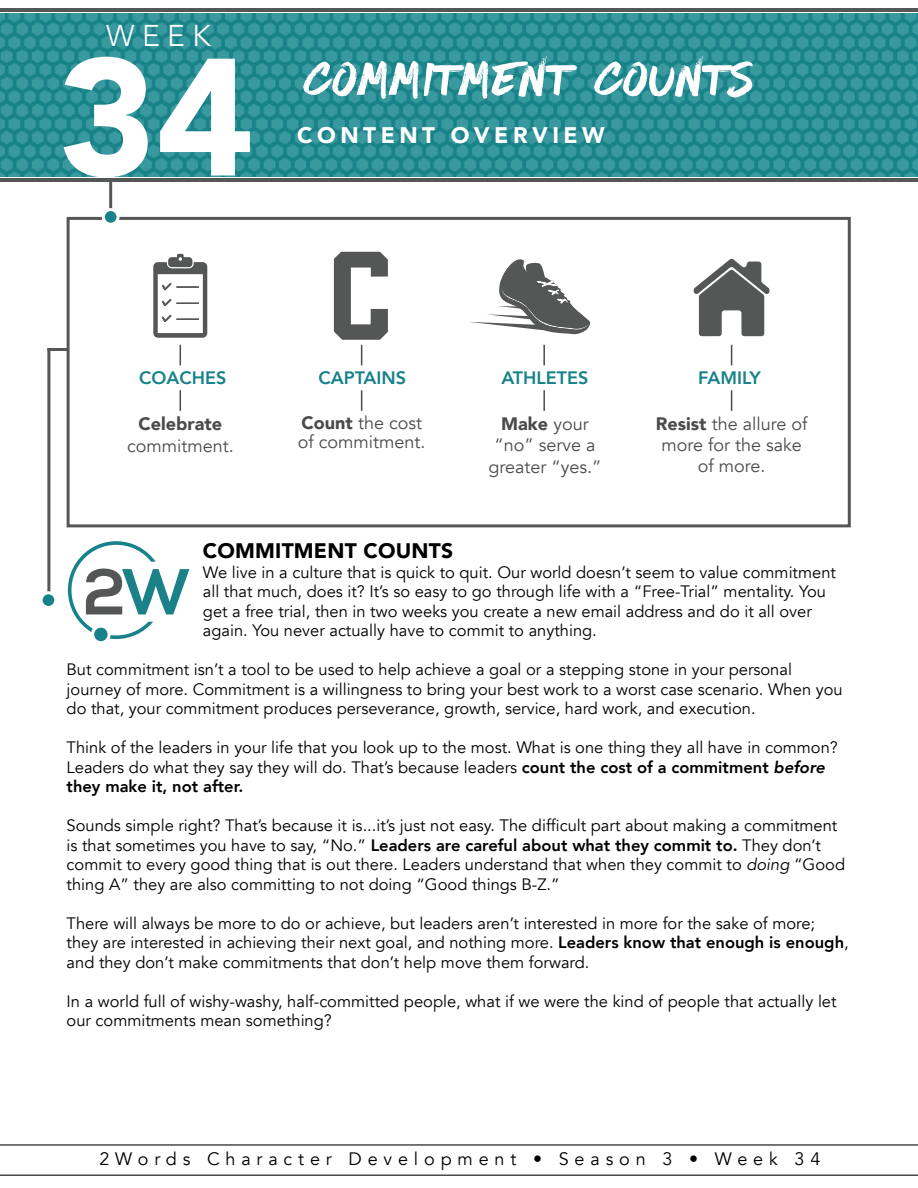
<style>
.page{position:relative;width:918px;height:1188px;background:#fff}
.page>*{position:absolute;margin:0;border:0;box-sizing:border-box;transform-origin:0 0}
.t1{font:900 165px "Avenir";color:#fff}
.t2{font:108.9px "Athletic";color:#555656}
.t3{font:105px "Have Heart Two";letter-spacing:.02em;color:#fff}
.t4{font:300 30px "Avenir";color:#fff}
.t5{font:900 22.5px "Avenir";letter-spacing:.2em;color:#fff}
.t6{font:900 21px "Avenir";letter-spacing:.01em;color:#000}
.t7{font:18px/21.6px "Avenir";color:#4b4b4b;text-align:center}
.t8{font:18px "Avenir";letter-spacing:.325em;color:#000}
.t9{font:800 18px "Avenir";color:#178289}
.t10{font:900 18px "Avenir";color:#4b4b4b}
.t11{font:16.5px/19.5px "Avenir";color:#000}
.s1{font-weight:900}
.s2{font-weight:800}
.s3{font-weight:800;font-style:italic}
.s4{font-style:italic}
</style>
<div class="page">
<svg style="left:0;top:1144px;width:918px;height:32px"></svg>
<img style="left:0;top:14px;width:918px;height:163px">
<hr style="left:0;top:9px;width:918px;height:3px;background:#555657">
<hr style="left:0;top:178px;width:918px;height:4px;background:#555657">
<div style="left:94px;top:628px;width:14px;height:13px;background:#178289;border-radius:50%"></div>
<svg style="left:68px;top:541px;width:121px;height:98px"></svg>
<svg style="left:153px;top:254px;width:54px;height:84px"></svg>
<svg style="left:180px;top:345px;width:1px;height:20px"></svg>
<svg style="left:180px;top:390px;width:1px;height:21px"></svg>
<svg style="left:361px;top:345px;width:1px;height:20px"></svg>
<svg style="left:361px;top:390px;width:1px;height:21px"></svg>
<hr style="left:543px;top:345px;width:2px;height:20px;background:#4b4b4b">
<hr style="left:543px;top:390px;width:2px;height:21px;background:#4b4b4b">
<svg style="left:731px;top:345px;width:1px;height:20px"></svg>
<svg style="left:731px;top:390px;width:1px;height:21px"></svg>
<hr style="left:47px;top:348px;width:3px;height:252px;background:#555657">
<hr style="left:47px;top:348px;width:21px;height:3px;background:#555657">
<div style="left:41px;top:593px;width:15px;height:15px;background:#178289;border-radius:50%"></div>
<div style="left:40px;top:591px;width:17px;height:18px;border:3px solid #fff;border-radius:50%"></div>
<div style="left:67px;top:217px;width:784px;height:310px;border:3px solid #555657"></div>
<hr style="left:109px;top:180px;width:3px;height:37px;background:#555657">
<svg style="left:103px;top:210px;width:15px;height:14px"></svg>
<div style="left:102px;top:208px;width:18px;height:18px;border:3px solid #fff;border-radius:50%"></div>
<svg style="left:694px;top:259px;width:76px;height:77px"></svg>
<svg style="left:469px;top:259px;width:122px;height:75px"></svg>
<h3 class="t4" style="left:106px;top:18px;width:106px">WEEK</h3>
<h1 class="t1" style="left:58px;top:-23px;width:197px">34</h1>
<h3 class="t3" style="left:306px;top:13px;width:449px">Commitment counts</h3>
<h3 class="t5" style="left:297px;top:116px;width:309px">CONTENT OVERVIEW</h3>
<h2 class="t2" style="left:334px;top:251px;width:60px">C</h2>
<p class="t9" style="left:139px;top:364px;width:89px">COACHES</p>
<p class="t9" style="left:319px;top:364px;width:89px">CAPTAINS</p>
<p class="t9" style="left:501px;top:364px;width:89px">ATHLETES</p>
<p class="t9" style="left:698px;top:364px;width:64px">FAMILY</p>
<p class="t10" style="left:139px;top:408px;width:85px">Celebrate</p>
<p class="t7" style="left:127px;top:435px;width:108px">commitment.</p>
<p class="t7" style="left:298px;top:413px;width:129px;line-height:19.5px;text-align:left"><span class="s1">Count</span> the cost of commitment.</p>
<p class="t7" style="left:488px;top:413px;width:115px"><span class="s1">Make</span> your “no” serve a greater “yes.”</p>
<p class="t7" style="left:656px;top:414px;width:153px;line-height:21px"><span class="s1">Resist</span> the allure of more for the sake of more.</p>
<p class="t6" style="left:203px;top:533px;width:252px">COMMITMENT COUNTS</p>
<p class="t11" style="left:203px;top:562px;width:635px">We live in a culture that is quick to quit. Our world doesn’t seem to value commitment all that much, does it? It’s so easy to go through life with a “Free-Trial” mentality. You get a free trial, then in two weeks you create a new email address and do it all over again. You never actually have to commit to anything.</p>
<p class="t11" style="left:67px;top:660px;width:778px">But commitment isn’t a tool to be used to help achieve a goal or a stepping stone in your personal journey of more. Commitment is a willingness to bring your best work to a worst case scenario. When you do that, your commitment produces perseverance, growth, service, hard work, and execution.</p>
<p class="t11" style="left:67px;top:738px;width:773px">Think of the leaders in your life that you look up to the most. What is one thing they all have in common?<br>Leaders do what they say they will do. That’s because leaders <span class="s2">count the cost of a commitment</span> <span class="s3">before </span><span class="s2">they make it, not after.</span></p>
<p class="t11" style="left:67px;top:816px;width:780px">Sounds simple right? That’s because it is...it’s just not easy. The difficult part about making a commitment is that sometimes you have to say, “No.” <span class="s2">Leaders are careful about what they commit to.</span> They don’t commit to every good thing that is out there. Leaders understand that when they commit to <span class="s4">doing</span> “Good thing A” they are also committing to not doing “Good things B-Z.”</p>
<p class="t11" style="left:67px;top:913px;width:784px">There will always be more to do or achieve, but leaders aren’t interested in more for the sake of more; they are interested in achieving their next goal, and nothing more. <span class="s2">Leaders know that enough is enough</span>, and they don’t make commitments that don’t help move them forward.</p>
<p class="t11" style="left:67px;top:991px;width:772px">In a world full of wishy-washy, half-committed people, what if we were the kind of people that actually let our commitments mean something?</p>
<p class="t8" style="left:99px;top:1148px;width:722px">2Words Character Development • Season 3 • Week 34</p>
</div>
